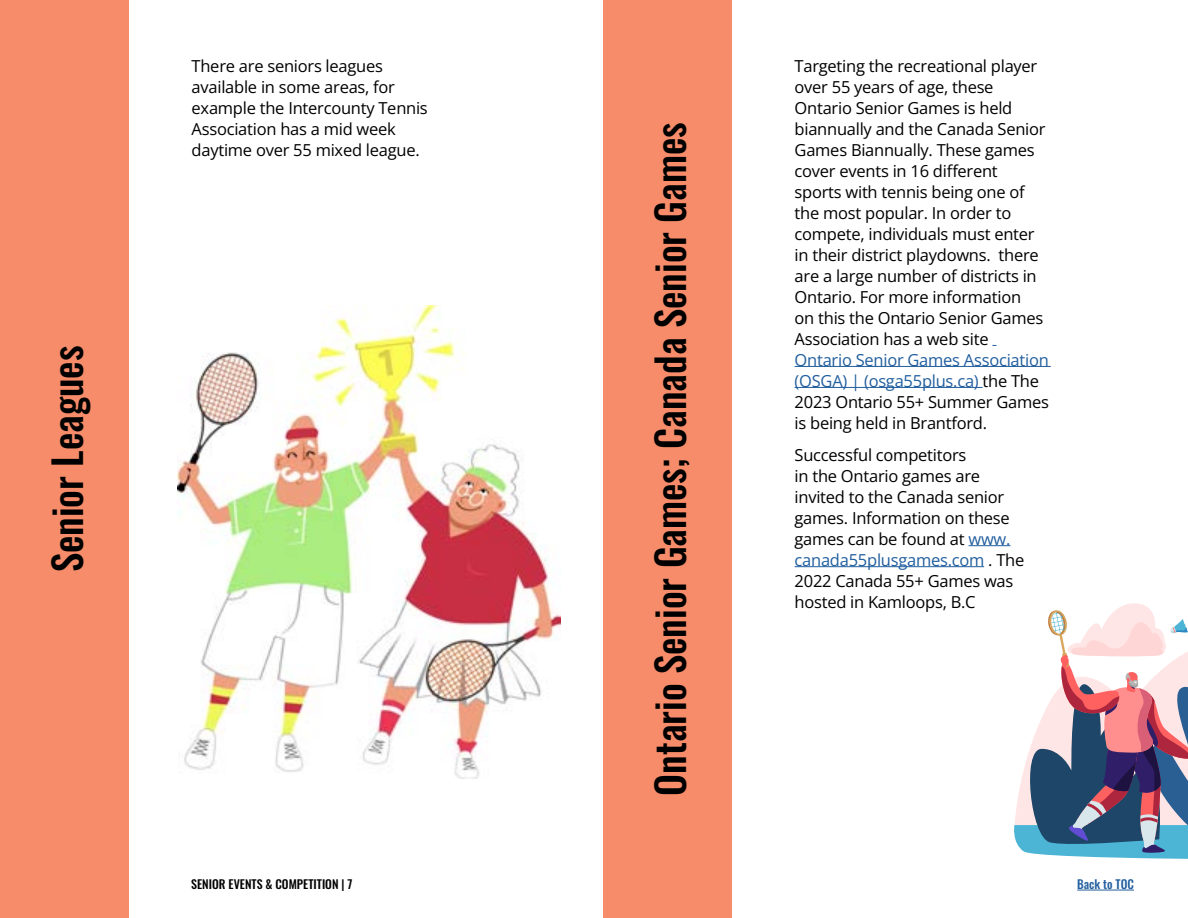
<style>
.page{position:relative;width:1188px;height:918px;background:#fff}
.page>*{position:absolute;margin:0;border:0;box-sizing:border-box;transform-origin:0 0}
.t1{font:500 39px "Oswald";color:#000}
.t2{font:16.5px/21px "Open Sans";letter-spacing:-.015em;color:#000}
.t3{font:500 12px "Oswald";color:#000}
.t4{font:500 12px "Oswald";color:#215e9e}
.s1{color:#215e9e}
</style>
<div class="page">
<div style="left:0;top:0;width:129px;height:918px;background:#f68c69"></div>
<div style="left:603px;top:0;width:129px;height:918px;background:#f68c69"></div>
<img style="left:178px;top:306px;width:382px;height:473px">
<svg style="left:1014px;top:603px;width:174px;height:256px"></svg>
<hr style="left:1077px;top:890px;width:57px;height:1px;background:#215e9e">
<hr style="left:795px;top:366px;width:256px;height:1px;background:#215e9e">
<hr style="left:795px;top:387px;width:188px;height:1px;background:#215e9e">
<hr style="left:969px;top:545px;width:41px;height:1px;background:#215e9e">
<hr style="left:795px;top:566px;width:189px;height:1px;background:#215e9e">
<h1 class="t1" style="left:47px;top:572px;width:228px;rotate:-90deg">Senior Leagues</h1>
<p class="t2" style="left:192px;top:55px;width:238px">There are seniors leagues available in some areas, for example the Intercounty Tennis<br>Association has a mid week daytime over 55 mixed league.</p>
<p class="t2" style="left:795px;top:55px;width:253px">Targeting the recreational player over 55 years of age, these<br>Ontario Senior Games is held biannually and the Canada Senior<br>Games Biannually. These games cover events in 16 different sports with tennis being one of the most popular. In order to compete, individuals must enter in their district playdowns. there are a large number of districts in<br>Ontario. For more information<br>on this the Ontario Senior Games<br>Association has a web site</p>
<p class="t2" style="left:795px;top:349px;width:256px"><span class="s1">Ontario Senior Games Association (OSGA) | (osga55plus.ca)</span> the The<br>2023 Ontario 55+ Summer Games is being held in Brantford.</p>
<p class="t2" style="left:795px;top:444px;width:231px">Successful competitors<br>in the Ontario games are invited to the Canada senior games. Information on these games can be found at <span class="s1">www. canada55plusgames.com</span> . The<br>2022 Canada 55+ Games was hosted in Kamloops, B.C</p>
<h1 class="t1" style="left:650px;top:796px;width:675px;rotate:-90deg">Ontario Senior Games; Canada Senior Games</h1>
<p class="t3" style="left:191px;top:878px;width:163px">SENIOR EVENTS &amp; COMPETITION | 7</p>
<p class="t4" style="left:1077px;top:878px;width:58px">Back to TOC</p>
</div>
